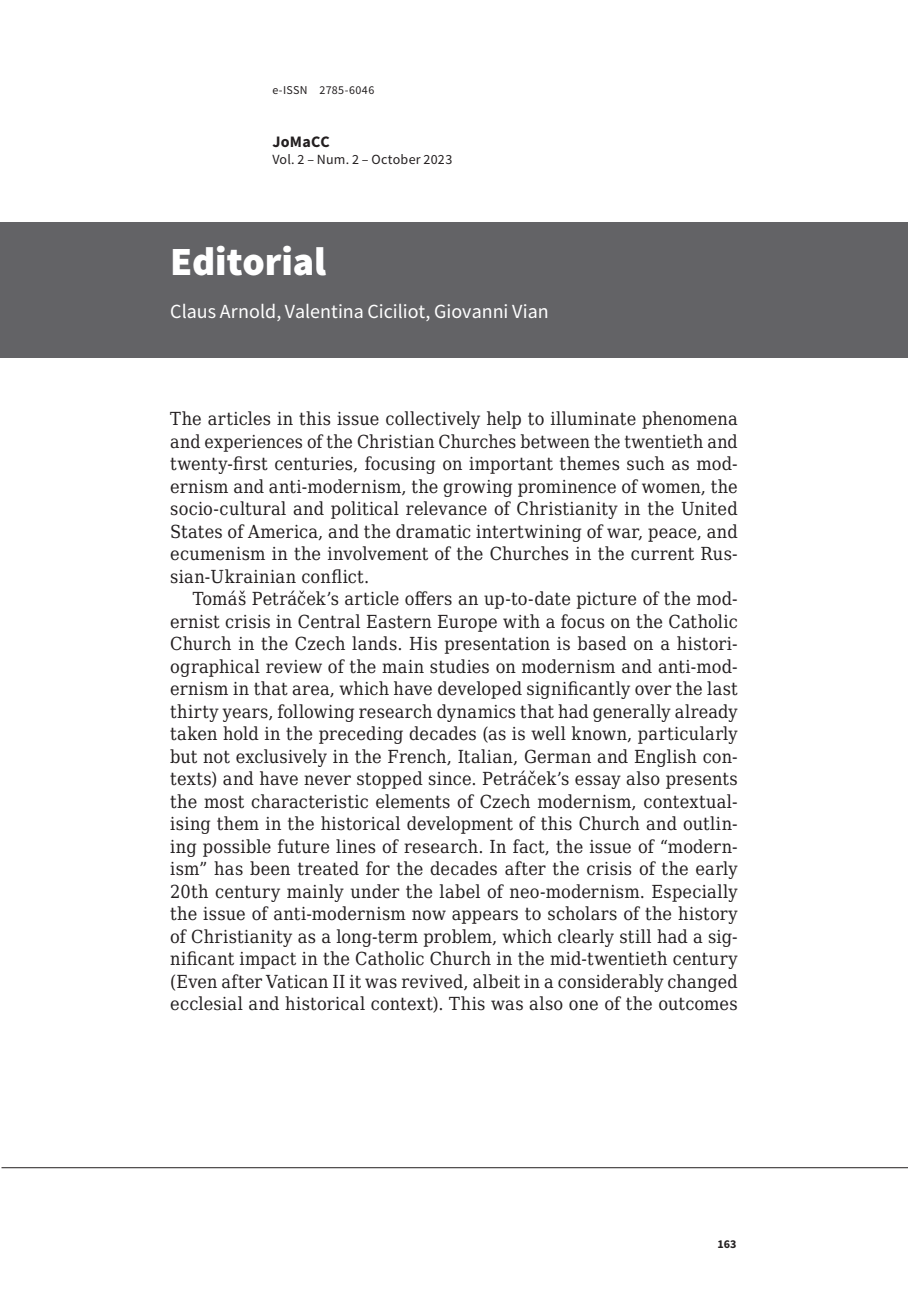
<style>
.page{position:relative;width:908px;height:1304px;background:#fff}
.page>*{position:absolute;margin:0;border:0;box-sizing:border-box;transform-origin:0 0}
._9101-ecf-titolo-saggio{font:900 40px "Source Sans Pro";letter-spacing:-.005em;color:#fff}
._9103-ecf-autore-saggio{font:20px "Source Sans Pro";color:#fff}
._032-ecf-para-2{font:18px/22.6px "DejaVu Serif Condensed";letter-spacing:.01em;color:#231f20;text-align:justify}
._031-ecf-para-1{font:18px/22.4px "DejaVu Serif Condensed";letter-spacing:.015em;color:#231f20;text-align:justify}
.t1{font:700 16px "Source Sans Pro";letter-spacing:.015em;color:#231f20}
.t2{font:14px "Source Sans Pro";letter-spacing:.015em;color:#231f20}
.t3{font:12px "Source Sans Pro";letter-spacing:.03em;color:#231f20}
.t4{font:700 12px "Source Sans Pro";color:#231f20}
</style>
<div class="page">
<hr style="left:2px;top:1167px;width:905px;height:1px;background:#231f20">
<div style="left:0;top:223px;width:907px;height:135px;background:#636366"></div>
<p class="t3" style="left:272px;top:82px;width:103px">e-ISSN 2785-6046</p>
<p class="t1" style="left:272px;top:131px;width:59px">JoMaCC</p>
<p class="t2" style="left:272px;top:150px;width:181px">Vol. 2 – Num. 2 – October 2023</p>
<p class="_9101-ecf-titolo-saggio" style="left:170px;top:234px;width:157px">Editorial</p>
<p class="_9103-ecf-autore-saggio" style="left:170px;top:299px;width:380px">Claus Arnold, Valentina Ciciliot, Giovanni Vian</p>
<p class="_031-ecf-para-1" style="left:170px;top:407px;width:568px">The articles in this issue collectively help to illuminate phenomena and experiences of the Christian Churches between the twentieth and twenty-first centuries, focusing on important themes such as mod&shy;ernism and anti-modernism, the growing prominence of women, the socio-cultural and political relevance of Christianity in the United States of America, and the dramatic intertwining of war, peace, and ecumenism in the involvement of the Churches in the current Rus&shy;sian-Ukrainian conflict.</p>
<p class="_032-ecf-para-2" style="left:170px;top:587px;width:568px;text-indent:23px">Tomáš Petráček’s article offers an up-to-date picture of the mod&shy;ernist crisis in Central Eastern Europe with a focus on the Catholic Church in the Czech lands. His presentation is based on a histori&shy;ographical review of the main studies on modernism and anti-mod&shy;ernism in that area, which have developed significantly over the last thirty years, following research dynamics that had generally already taken hold in the preceding decades (as is well known, particularly but not exclusively in the French, Italian, German and English con&shy;texts) and have never stopped since. Petráček’s essay also presents the most characteristic elements of Czech modernism, contextual&shy;ising them in the historical development of this Church and outlin&shy;ing possible future lines of research. In fact, the issue of “modern&shy;ism” has been treated for the decades after the crisis of the early 20th century mainly under the label of neo-modernism. Especially the issue of anti-modernism now appears to scholars of the history of Christianity as a long-term problem, which clearly still had a sig&shy;nificant impact in the Catholic Church in the mid-twentieth century (Even after Vatican II it was revived, albeit in a considerably changed ecclesial and historical context). This was also one of the outcomes</p>
<p class="t4" style="left:717px;top:1236px;width:21px">163</p>
</div>
